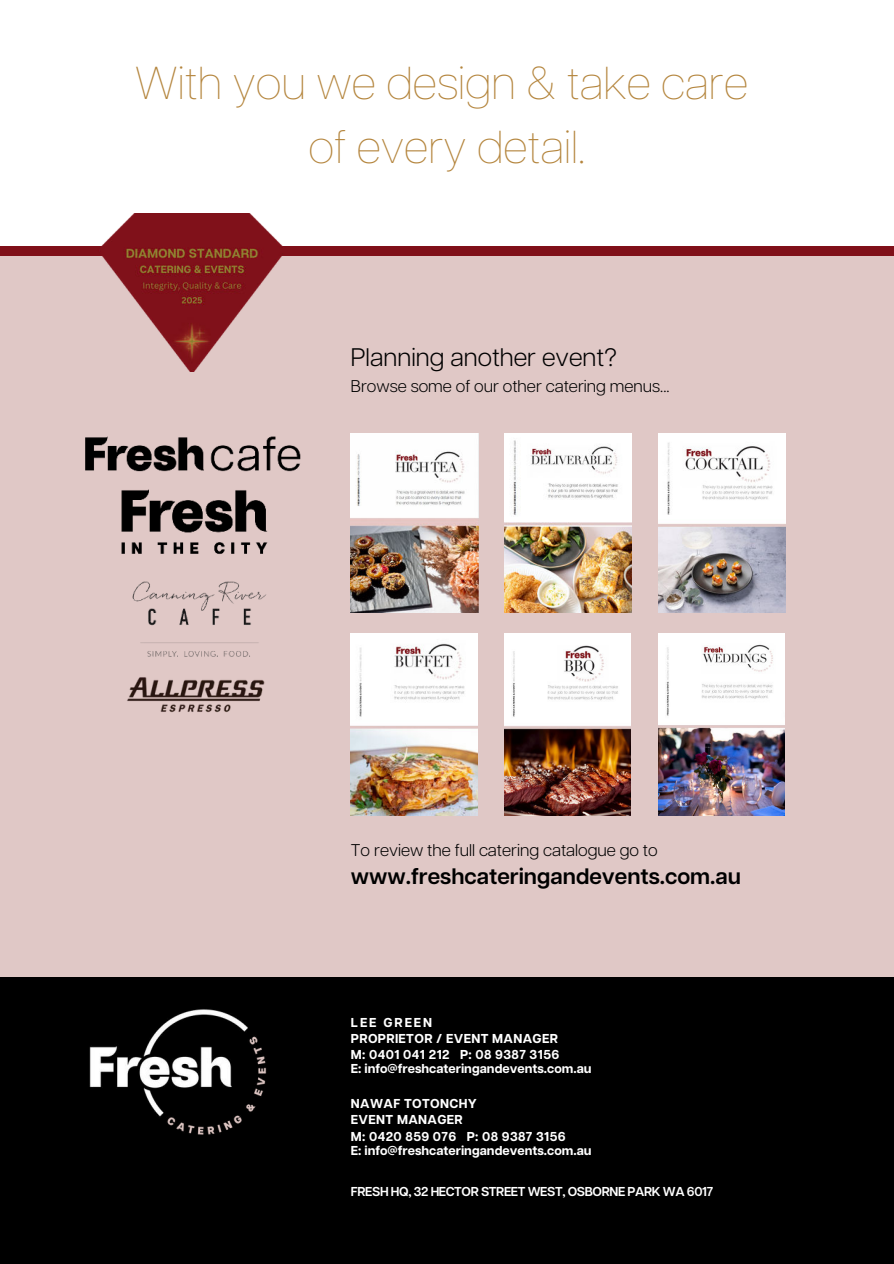
<style>
.page{position:relative;width:894px;height:1264px;background:#fff}
.page>*{position:absolute;margin:0;border:0;box-sizing:border-box;transform-origin:0 0}
.t1{font:100 46.05px/64.2px "Articulat CF";color:#b4853d;text-align:center}
.t2{font:300 25.35px "Articulat CF";color:#000}
.t3{font:600 22.35px "Articulat CF";color:#000}
.t4{font:300 16.95px "Articulat CF";color:#000}
.t5{font:700 12.9px/16.2px "Articulat CF";letter-spacing:.03em;color:#fff}
.t6{font:700 12.9px "Articulat CF";color:#fff}
.t7{font:600 12.9px "Articulat CF";letter-spacing:-.03em;color:#fff}
</style>
<div class="page">
<div style="left:0;top:251px;width:893px;height:726px;background:#e0c8c6"></div>
<div style="left:0;top:246px;width:893px;height:10px;background:#801019"></div>
<div style="left:0;top:977px;width:893px;height:286px;background:#000"></div>
<img style="left:101px;top:213px;width:182px;height:158px">
<img style="left:89px;top:1009px;width:177px;height:126px">
<img style="left:351px;top:434px;width:127px;height:179px">
<img style="left:351px;top:634px;width:126px;height:181px">
<img style="left:504px;top:434px;width:127px;height:179px">
<img style="left:504px;top:634px;width:126px;height:181px">
<img style="left:658px;top:434px;width:127px;height:179px">
<img style="left:658px;top:634px;width:126px;height:181px">
<img style="left:121px;top:489px;width:147px;height:65px">
<img style="left:132px;top:581px;width:135px;height:45px">
<img style="left:127px;top:642px;width:138px;height:71px">
<img style="left:85px;top:436px;width:215px;height:36px">
<h1 class="t1" style="left:135px;top:47px;width:614px">With you we design &amp; take care of every detail.</h1>
<h2 class="t2" style="left:351px;top:339px;width:268px">Planning another event?</h2>
<h3 class="t4" style="left:351px;top:374px;width:320px">Browse some of our other catering menus...</h3>
<h3 class="t4" style="left:351px;top:837px;width:308px">To review the full catering catalogue go to</h3>
<h3 class="t3" style="left:351px;top:860px;width:391px">www.freshcateringandevents.com.au</h3>
<p class="t5" style="left:351px;top:1013px;width:210px">LEE GREEN<br>PROPRIETOR / EVENT MANAGER<br>M: 0401 041 212 P: 08 9387 3156</p>
<p class="t6" style="left:351px;top:1059px;width:242px">E: info@freshcateringandevents.com.au</p>
<p class="t5" style="left:351px;top:1095px;width:216px">NAWAF TOTONCHY<br>EVENT MANAGER<br>M: 0420 859 076 P: 08 9387 3156</p>
<p class="t6" style="left:351px;top:1140px;width:242px">E: info@freshcateringandevents.com.au</p>
<p class="t7" style="left:351px;top:1182px;width:364px">FRESH HQ, 32 HECTOR STREET WEST, OSBORNE PARK WA 6017</p>
</div>
